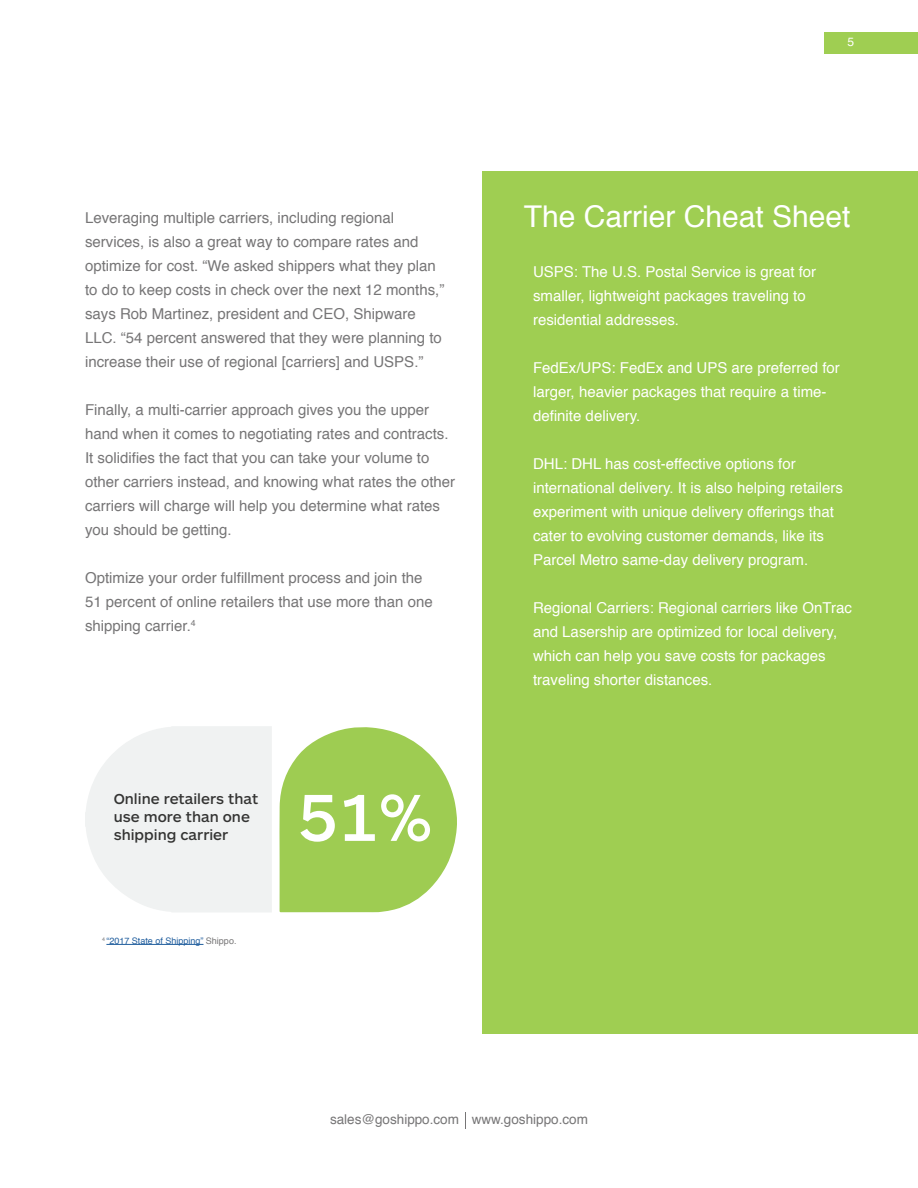
<style>
.page{position:relative;width:918px;height:1188px;background:#fff}
.page>*{position:absolute;margin:0;border:0;box-sizing:border-box;transform-origin:0 0}
.t1{font:500 69px "ARS Maquette Pro";color:#fff}
.t2{font:30px "Helvetica";color:#fff}
.t3{font:15px/24px "Helvetica";color:#767576}
.t4{font:15px/24px "Helvetica";color:#fff}
.t5{font:500 15px/18px "ARS Maquette Pro";color:#343433}
.t6{font:13.5px "Helvetica";color:#767576}
.t7{font:12px "Helvetica";color:#fff}
.t8{font:9px "Helvetica";color:#215e9e}
.s1{color:#767576}
</style>
<div class="page">
<div style="left:482px;top:172px;width:436px;height:862px;background:#9fce52"></div>
<hr style="left:106px;top:944px;width:97px;height:1px;background:#215e9e">
<svg style="left:465px;top:1112px;width:1px;height:16px"></svg>
<div style="left:824px;top:32px;width:94px;height:21px;background:#9fce52"></div>
<svg style="left:85px;top:726px;width:187px;height:186px"></svg>
<svg style="left:279px;top:727px;width:178px;height:185px;background:#acd36c"></svg>
<p class="t3" style="left:85px;top:207px;width:361px">Leveraging multiple carriers, including regional services, is also a great way to compare rates and optimize for cost. “We asked shippers what they plan to do to keep costs in check over the next 12 months,” says Rob Martinez, president and CEO, Shipware LLC. “54 percent answered that they were planning to increase their use of regional [carriers] and USPS.”</p>
<p class="t3" style="left:85px;top:399px;width:372px">Finally, a multi-carrier approach gives you the upper hand when it comes to negotiating rates and contracts.<br>It solidifies the fact that you can take your volume to other carriers instead, and knowing what rates the other carriers will charge will help you determine what rates you should be getting.</p>
<p class="t3" style="left:85px;top:567px;width:349px">Optimize your order fulfillment process and join the<br>51 percent of online retailers that use more than one shipping carrier.<sup>4</sup></p>
<p class="t5" style="left:114px;top:789px;width:146px">Online retailers that use more than one shipping carrier</p>
<p class="t8" style="left:102px;top:937px;width:136px"><sup>4</sup> “2017 State of Shipping” <span class="s1">Shippo.</span></p>
<h1 class="t1" style="left:298px;top:772px;width:136px">51%</h1>
<p class="t7" style="left:848px;top:37px;width:8px">5</p>
<h2 class="t2" style="left:524px;top:204px;width:328px">The Carrier Cheat Sheet</h2>
<p class="t4" style="left:533px;top:261px;width:285px">USPS: The U.S. Postal Service is great for smaller, lightweight packages traveling to residential addresses.</p>
<p class="t4" style="left:533px;top:357px;width:308px">FedEx/UPS: FedEx and UPS are preferred for larger, heavier packages that require a time&shy;definite delivery.</p>
<p class="t4" style="left:533px;top:453px;width:311px">DHL: DHL has cost-effective options for international delivery. It is also helping retailers experiment with unique delivery offerings that cater to evolving customer demands, like its Parcel Metro same-day delivery program.</p>
<p class="t4" style="left:533px;top:597px;width:320px">Regional Carriers: Regional carriers like OnTrac and Lasership are optimized for local delivery, which can help you save costs for packages traveling shorter distances.</p>
<p class="t6" style="left:330px;top:1114px;width:259px">sales@goshippo.com www.goshippo.com</p>
</div>
